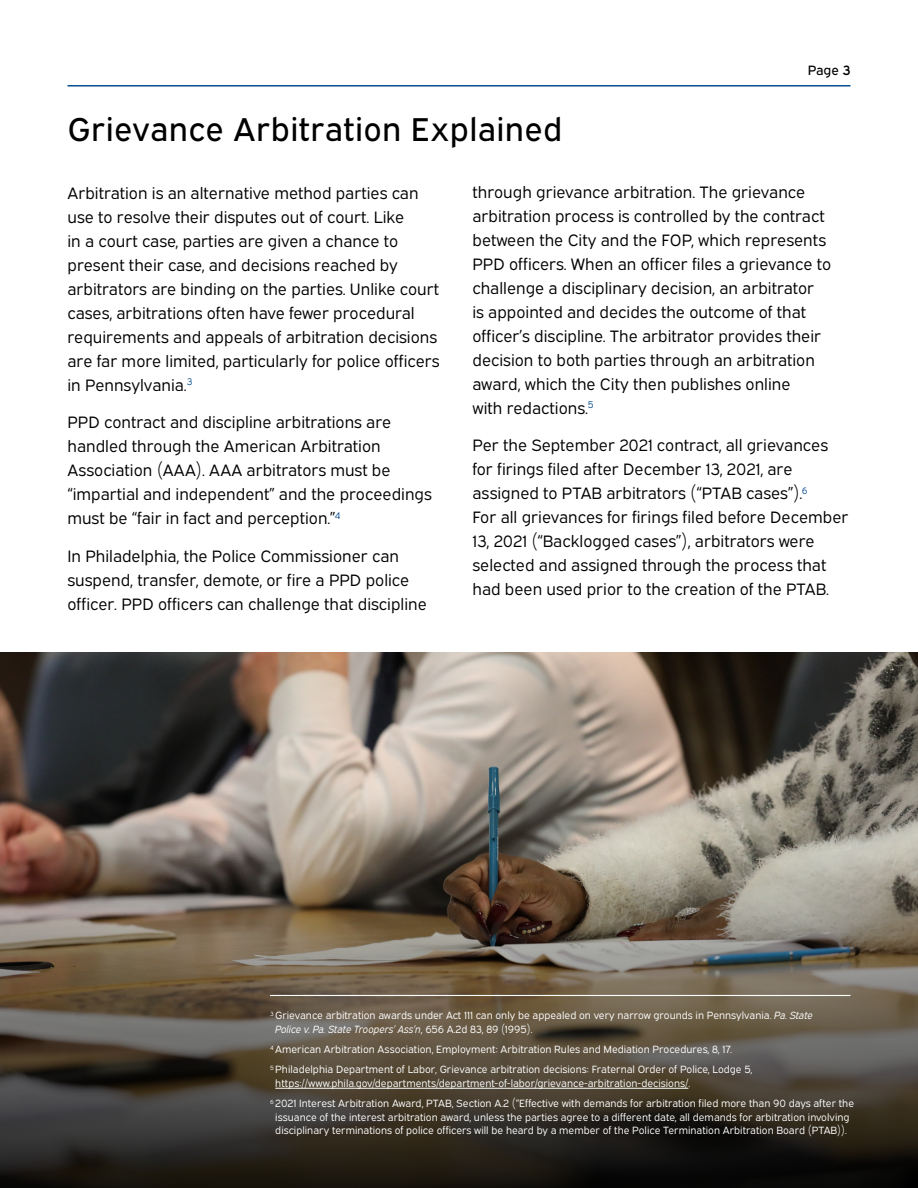
<style>
.page{position:relative;width:918px;height:1188px;background:#fff}
.page>*{position:absolute;margin:0;border:0;box-sizing:border-box;transform-origin:0 0}
.t1{font:33px "Expressway Rg";letter-spacing:.01em;color:#000}
.t2{font:16.5px/24px "Expressway Bk";color:#000}
.t3{font:13.5px "Expressway Rg";color:#000}
.t4{font:10.5px/13.5px "Expressway Bk";color:#fff}
.s1{font-family:"Expressway Sb"}
.s2{font-style:italic}
</style>
<div class="page">
<hr style="left:68px;top:85px;width:782px;height:2px;background:#094e90">
<svg style="left:0;top:652px;width:918px;height:536px;background:#655c51"></svg>
<hr style="left:275px;top:1088px;width:413px;height:1px;background:#fff">
<hr style="left:270px;top:995px;width:580px;height:1px;background:#fff">
<p class="t3" style="left:808px;top:60px;width:44px">Page <span class="s1">3</span></p>
<h1 class="t1" style="left:68px;top:103px;width:496px">Grievance Arbitration Explained</h1>
<p class="t2" style="left:68px;top:179px;width:374px">Arbitration is an alternative method parties can use to resolve their disputes out of court. Like<br>in a court case, parties are given a chance to present their case, and decisions reached by arbitrators are binding on the parties. Unlike court cases, arbitrations often have fewer procedural requirements and appeals of arbitration decisions are far more limited, particularly for police officers in Pennsylvania.<sup>3</sup></p>
<p class="t2" style="left:67px;top:409px;width:366px">PPD contract and discipline arbitrations are handled through the American Arbitration Association (AAA). AAA arbitrators must be “impartial and independent” and the proceedings must be “fair in fact and perception.”<sup>4</sup></p>
<p class="t2" style="left:67px;top:542px;width:361px">In Philadelphia, the Police Commissioner can suspend, transfer, demote, or fire a PPD police officer. PPD officers can challenge that discipline</p>
<p class="t2" style="left:472px;top:178px;width:360px">through grievance arbitration. The grievance arbitration process is controlled by the contract between the City and the FOP, which represents PPD officers. When an officer files a grievance to challenge a disciplinary decision, an arbitrator<br>is appointed and decides the outcome of that officer’s discipline. The arbitrator provides their decision to both parties through an arbitration award, which the City then publishes online<br>with redactions.<sup>5</sup></p>
<p class="t2" style="left:472px;top:432px;width:378px">Per the September 2021 contract, all grievances for firings filed after December 13, 2021, are assigned to PTAB arbitrators (“PTAB cases”).<sup>6<br></sup>For all grievances for firings filed before December 13, 2021 (“Backlogged cases”), arbitrators were selected and assigned through the process that had been used prior to the creation of the PTAB.</p>
<p class="t4" style="left:275px;top:1008px;width:539px;text-indent:-5px"><sup>3</sup> Grievance arbitration awards under Act 111 can only be appealed on very narrow grounds in Pennsylvania. <span class="s2">Pa. State<br>Police v. Pa. State Troopers’ Ass’n</span>, 656 A.2d 83, 89 (1995).</p>
<p class="t4" style="left:270px;top:1038px;width:484px;line-height:20.2px"><sup>4</sup> American Arbitration Association, Employment: Arbitration Rules and Mediation Procedures, 8, 17.<br><sup>5</sup> Philadelphia Department of Labor, Grievance arbitration decisions: Fraternal Order of Police, Lodge 5,</p>
<p class="t4" style="left:270px;top:1072px;width:586px;line-height:20.2px;text-indent:5px">https://www.phila.gov/departments/department-of-labor/grievance-arbitration-decisions/.<br><sup>6</sup> 2021 Interest Arbitration Award, PTAB, Section A.2 (“Effective with demands for arbitration filed more than 90 days after the</p>
<p class="t4" style="left:275px;top:1109px;width:576px">issuance of the interest arbitration award, unless the parties agree to a different date, all demands for arbitration involving disciplinary terminations of police officers will be heard by a member of the Police Termination Arbitration Board (PTAB)).</p>
</div>
